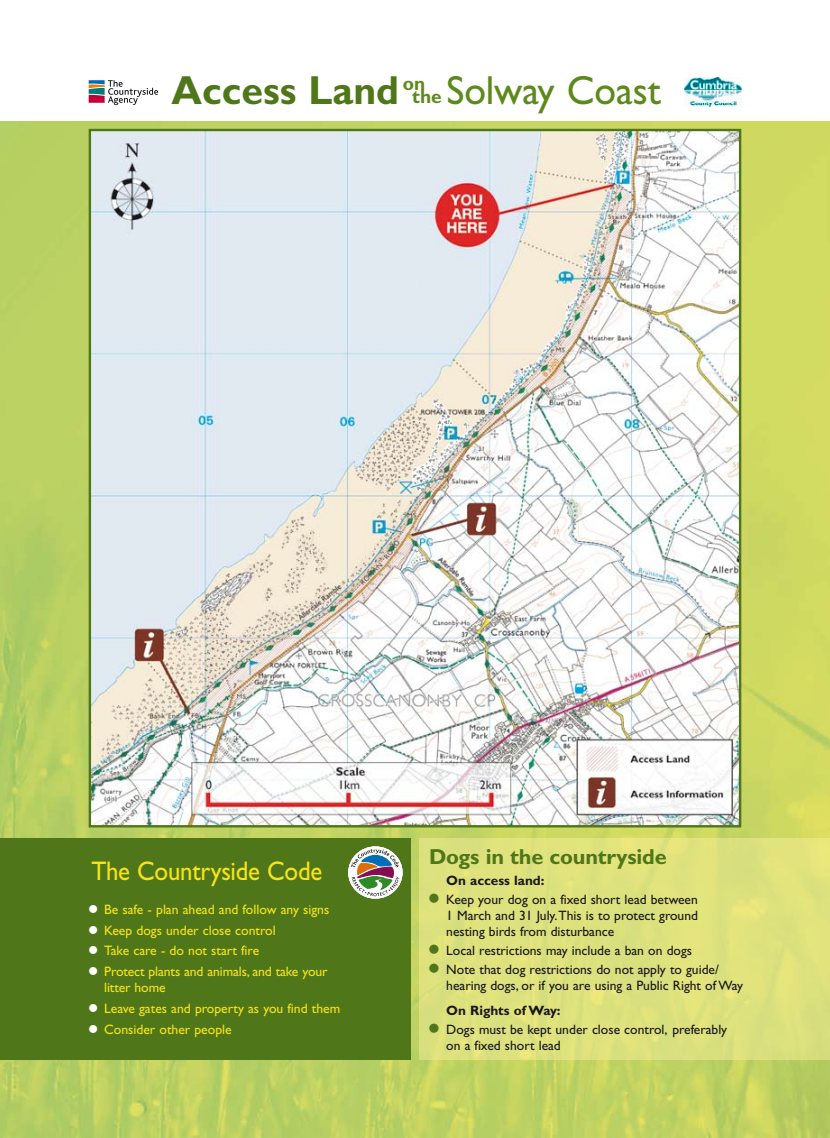
<style>
.page{position:relative;width:830px;height:1138px;background:#fff}
.page>*{position:absolute;margin:0;border:0;box-sizing:border-box;transform-origin:0 0}
.t1{font:40.62px "Gill Sans";color:#5d8a1c;scale:.96 1}
.t2{font:27px "Gill Sans";letter-spacing:-.01em;color:#f8e417;scale:.92 1}
.t3{font:700 21.75px "Gill Sans";letter-spacing:-.01em;color:#4f7719}
.t4{font:13.62px/16.4px "Gill Sans";color:#f8e417}
.t5{font:13.5px/16.2px "Gill Sans";color:#1a171b}
.t6{font:700 13.5px "Gill Sans";color:#1a171b}
.s1{font-weight:700;color:#4f7719}
.s2{font-weight:700;font-size:19.88px}
.s3{color:#fff}
.s4{color:#4f7719}
</style>
<div class="page">
<img style="left:0;top:122px;width:829px;height:1015px">
<div style="left:419px;top:838px;width:410px;height:221px;background:#dee27d"></div>
<div style="left:0;top:838px;width:410px;height:221px;background:#4f7719"></div>
<svg style="left:89px;top:80px;width:69px;height:25px"></svg>
<img style="left:684px;top:78px;width:57px;height:29px">
<div style="left:348px;top:846px;width:54px;height:52px;background:#fff;border-radius:50%"></div>
<div style="left:348px;top:846px;width:54px;height:52px;border:1px solid #fff;border-radius:50%"></div>
<svg style="left:351px;top:849px;width:48px;height:47px"></svg>
<img style="left:92px;top:132px;width:646px;height:692px">
<h1 class="t1" style="left:171px;top:67px;width:511px"><span class="s1">Access Land</span> <sup>on</sup> <span class="s2">the</span> Solway Coast</h1>
<h2 class="t2" style="left:91px;top:855px;width:252px">The Countryside Code</h2>
<p class="t4" style="left:88px;top:901px;width:243px"><span class="s3">●</span> Be safe - plan ahead and follow any signs</p>
<p class="t4" style="left:88px;top:922px;width:189px"><span class="s3">●</span> Keep dogs under close control</p>
<p class="t4" style="left:88px;top:942px;width:172px"><span class="s3">●</span> Take care - do not start fire</p>
<p class="t4" style="left:104px;top:963px;width:225px;text-indent:-16px"><span class="s3">●</span> Protect plants and animals, and take your litter home</p>
<p class="t4" style="left:88px;top:1000px;width:253px"><span class="s3">●</span> Leave gates and property as you find them</p>
<p class="t4" style="left:88px;top:1020px;width:145px"><span class="s3">●</span> Consider other people</p>
<h3 class="t3" style="left:429px;top:843px;width:239px">Dogs in the countryside</h3>
<p class="t6" style="left:446px;top:872px;width:100px">On access land:</p>
<p class="t5" style="left:446px;top:890px;width:253px;text-align:justify;text-indent:-18px"><span class="s4">●</span> Keep your dog on a fixed short lead between 1 March and 31 July. This is to protect ground nesting birds from disturbance</p>
<p class="t5" style="left:428px;top:942px;width:265px"><span class="s4">●</span> Local restrictions may include a ban on dogs</p>
<p class="t5" style="left:446px;top:961px;width:298px;text-indent:-18px"><span class="s4">●</span> Note that dog restrictions do not apply to guide/ hearing dogs, or if you are using a Public Right of Way</p>
<p class="t6" style="left:446px;top:1002px;width:116px">On Rights of Way:</p>
<p class="t5" style="left:446px;top:1020px;width:282px;text-indent:-18px"><span class="s4">●</span> Dogs must be kept under close control, preferably on a fixed short lead</p>
</div>
